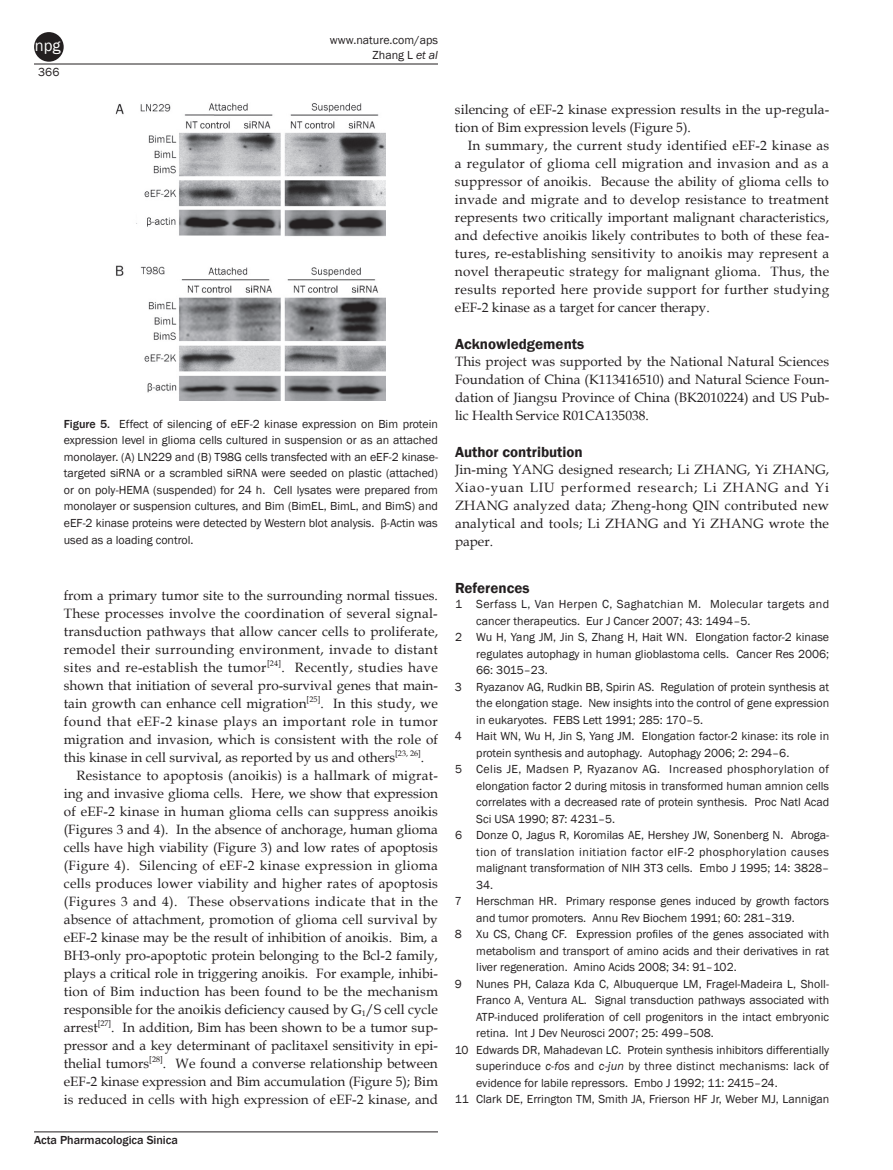
<style>
.page{position:relative;width:893px;height:1170px;background:#fff}
.page>*{position:absolute;margin:0;border:0;box-sizing:border-box;transform-origin:0 0}
.t1{font:16.5px "Franklin Gothic Book 2";color:#fff}
.t2{font:600 15px "Franklin Gothic";color:#231f20}
.t3{font:13.5px/18px "Book Antiqua 2";letter-spacing:.005em;color:#231f20;text-align:justify}
.t4{font:13.5px "Book Antiqua";color:#231f20}
.t5{font:12px/16.5px "Franklin Gothic Book 2";color:#231f20;text-align:right}
.t6{font:12px "Franklin Gothic";color:#231f20}
.t7{font:12px "Franklin Gothic Book 2";letter-spacing:.035em;color:#231f20}
.t8{font:12px "Franklin Gothic Book 2";letter-spacing:.03em;color:#231f20}
.t9{font:500 12px "Franklin Gothic";color:#231f20}
.s1{font-family:"Franklin Gothic";font-style:italic}
.s2{font-family:"Franklin Gothic";font-weight:500}
.s3{font-family:"Book Antiqua 2"}
</style>
<div class="page">
<hr style="left:34px;top:64px;width:404px;height:1px;background:#231f20">
<hr style="left:34px;top:1131px;width:404px;height:1px;background:#231f20">
<div style="left:34px;top:32px;width:30px;height:30px;background:#231f20;border-radius:50%"></div>
<img style="left:115px;top:103px;width:271px;height:298px">
<p class="t1" style="left:35px;top:35px;width:27px">npg</p>
<p class="t5" style="left:38px;top:64px;width:23px">366</p>
<p class="t5" style="left:330px;top:32px;width:110px;line-height:15px">www.nature.com/aps<br>Zhang L <span class="s1">et al</span></p>
<p class="t5" style="left:64px;top:416px;width:376px;text-align:justify"><span class="s2">Figure 5.</span> Effect of silencing of eEF-2 kinase expression on Bim protein expression level in glioma cells cultured in suspension or as an attached monolayer. (A) LN229 and (B) T98G cells transfected with an eEF-2 kinase&shy;targeted siRNA or a scrambled siRNA were seeded on plastic (attached) or on poly-HEMA (suspended) for 24 h. Cell lysates were prepared from monolayer or suspension cultures, and Bim (BimEL, BimL, and BimS) and</p>
<p class="t6" style="left:64px;top:515px;width:376px">eEF-2 kinase proteins were detected by Western blot analysis. β-Actin was</p>
<p class="t5" style="left:64px;top:531px;width:131px">used as a loading control.</p>
<p class="t3" style="left:64px;top:586px;width:376px">from a primary tumor site to the surrounding normal tissues.<br>These processes involve the coordination of several signal&shy;transduction pathways that allow cancer cells to proliferate, remodel their surrounding environment, invade to distant sites and re-establish the tumor<sup>[24]</sup>. Recently, studies have shown that initiation of several pro-survival genes that main&shy;tain growth can enhance cell migration<sup>[25]</sup>. In this study, we found that eEF-2 kinase plays an important role in tumor migration and invasion, which is consistent with the role of this kinase in cell survival, as reported by us and others<sup>[23,</sup> <sup>26]</sup>.</p>
<p class="t3" style="left:64px;top:766px;width:376px;text-indent:13px">Resistance to apoptosis (anoikis) is a hallmark of migrat&shy;ing and invasive glioma cells. Here, we show that expression of eEF-2 kinase in human glioma cells can suppress anoikis (Figures 3 and 4). In the absence of anchorage, human glioma cells have high viability (Figure 3) and low rates of apoptosis (Figure 4). Silencing of eEF-2 kinase expression in glioma cells produces lower viability and higher rates of apoptosis (Figures 3 and 4). These observations indicate that in the absence of attachment, promotion of glioma cell survival by eEF-2 kinase may be the result of inhibition of anoikis. Bim, a BH3-only pro-apoptotic protein belonging to the Bcl-2 family, plays a critical role in triggering anoikis. For example, inhibi&shy;tion of Bim induction has been found to be the mechanism</p>
<p class="t4" style="left:64px;top:999px;width:376px">responsible for the anoikis deficiency caused by G<sub>1</sub><span class="s3">/S cell cycle</span></p>
<p class="t3" style="left:64px;top:1018px;width:376px">arrest<sup>[27]</sup>. In addition, Bim has been shown to be a tumor sup&shy;pressor and a key determinant of paclitaxel sensitivity in epi&shy;thelial tumors<sup>[28]</sup>. We found a converse relationship between eEF-2 kinase expression and Bim accumulation (Figure 5); Bim is reduced in cells with high expression of eEF-2 kinase, and</p>
<p class="t9" style="left:34px;top:1132px;width:145px">Acta Pharmacologica Sinica</p>
<p class="t3" style="left:455px;top:100px;width:376px">silencing of eEF-2 kinase expression results in the up-regula&shy;tion of Bim expression levels (Figure 5).</p>
<p class="t3" style="left:455px;top:136px;width:376px;text-indent:13px">In summary, the current study identified eEF-2 kinase as a regulator of glioma cell migration and invasion and as a suppressor of anoikis. Because the ability of glioma cells to invade and migrate and to develop resistance to treatment represents two critically important malignant characteristics, and defective anoikis likely contributes to both of these fea&shy;tures, re-establishing sensitivity to anoikis may represent a novel therapeutic strategy for malignant glioma. Thus, the results reported here provide support for further studying eEF-2 kinase as a target for cancer therapy.</p>
<p class="t2" style="left:455px;top:334px;width:131px">Acknowledgements</p>
<p class="t3" style="left:455px;top:352px;width:376px">This project was supported by the National Natural Sciences Foundation of China (K113416510) and Natural Science Foun&shy;dation of Jiangsu Province of China (BK2010224) and US Pub&shy;lic Health Service R01CA135038.</p>
<p class="t2" style="left:455px;top:442px;width:129px">Author contribution</p>
<p class="t3" style="left:455px;top:460px;width:376px">Jin-ming YANG designed research; Li ZHANG, Yi ZHANG, Xiao-yuan LIU performed research; Li ZHANG and Yi ZHANG analyzed data; Zheng-hong QIN contributed new analytical and tools; Li ZHANG and Yi ZHANG wrote the paper.</p>
<p class="t2" style="left:455px;top:578px;width:76px">References</p>
<p class="t8" style="left:455px;top:596px;width:376px">1 Serfass L, Van Herpen C, Saghatchian M. Molecular targets and</p>
<p class="t5" style="left:476px;top:612px;width:276px">cancer therapeutics. Eur J Cancer 2007; 43: 1494–5.</p>
<p class="t5" style="left:455px;top:629px;width:376px">2 Wu H, Yang JM, Jin S, Zhang H, Hait WN. Elongation factor-2 kinase</p>
<p class="t5" style="left:476px;top:645px;width:354px">regulates autophagy in human glioblastoma cells. Cancer Res 2006;</p>
<p class="t5" style="left:476px;top:662px;width:73px">66: 3015–23.</p>
<p class="t5" style="left:455px;top:678px;width:376px">3 Ryazanov AG, Rudkin BB, Spirin AS. Regulation of protein synthesis at</p>
<p class="t5" style="left:476px;top:695px;width:354px">the elongation stage. New insights into the control of gene expression</p>
<p class="t5" style="left:476px;top:711px;width:228px">in eukaryotes. FEBS Lett 1991; 285: 170–5.</p>
<p class="t5" style="left:455px;top:728px;width:376px">4 Hait WN, Wu H, Jin S, Yang JM. Elongation factor-2 kinase: its role in</p>
<p class="t5" style="left:476px;top:744px;width:315px">protein synthesis and autophagy. Autophagy 2006; 2: 294–6.</p>
<p class="t7" style="left:455px;top:761px;width:376px">5 Celis JE, Madsen P, Ryazanov AG. Increased phosphorylation of</p>
<p class="t5" style="left:476px;top:777px;width:354px">elongation factor 2 during mitosis in transformed human amnion cells</p>
<p class="t5" style="left:476px;top:794px;width:354px">correlates with a decreased rate of protein synthesis. Proc Natl Acad</p>
<p class="t5" style="left:476px;top:810px;width:141px">Sci USA 1990; 87: 4231–5.</p>
<p class="t5" style="left:455px;top:827px;width:375px">6 Donze O, Jagus R, Koromilas AE, Hershey JW, Sonenberg N. Abroga-</p>
<p class="t7" style="left:476px;top:844px;width:354px">tion of translation initiation factor eIF-2 phosphorylation causes</p>
<p class="t5" style="left:476px;top:860px;width:354px">malignant transformation of NIH 3T3 cells. Embo J 1995; 14: 3828–</p>
<p class="t5" style="left:476px;top:876px;width:19px">34.</p>
<p class="t5" style="left:455px;top:893px;width:376px">7 Herschman HR. Primary response genes induced by growth factors</p>
<p class="t5" style="left:476px;top:909px;width:320px">and tumor promoters. Annu Rev Biochem 1991; 60: 281–319.</p>
<p class="t6" style="left:455px;top:926px;width:376px">8 Xu CS, Chang CF. Expression profiles of the genes associated with</p>
<p class="t5" style="left:476px;top:942px;width:354px">metabolism and transport of amino acids and their derivatives in rat</p>
<p class="t5" style="left:476px;top:959px;width:262px">liver regeneration. Amino Acids 2008; 34: 91–102.</p>
<p class="t5" style="left:455px;top:975px;width:376px">9 Nunes PH, Calaza Kda C, Albuquerque LM, Fragel-Madeira L, Sholl-</p>
<p class="t5" style="left:476px;top:992px;width:354px">Franco A, Ventura AL. Signal transduction pathways associated with</p>
<p class="t5" style="left:476px;top:1008px;width:354px">ATP-induced proliferation of cell progenitors in the intact embryonic</p>
<p class="t5" style="left:476px;top:1025px;width:239px">retina. Int J Dev Neurosci 2007; 25: 499–508.</p>
<p class="t5" style="left:455px;top:1041px;width:376px">10 Edwards DR, Mahadevan LC. Protein synthesis inhibitors differentially</p>
<p class="t5" style="left:476px;top:1058px;width:354px">superinduce <span class="s1">c-fos</span> and <span class="s1">c-jun</span> by three distinct mechanisms: lack of</p>
<p class="t5" style="left:476px;top:1074px;width:303px">evidence for labile repressors. Embo J 1992; 11: 2415–24.</p>
<p class="t5" style="left:455px;top:1091px;width:376px">11 Clark DE, Errington TM, Smith JA, Frierson HF Jr, Weber MJ, Lannigan</p>
</div>
